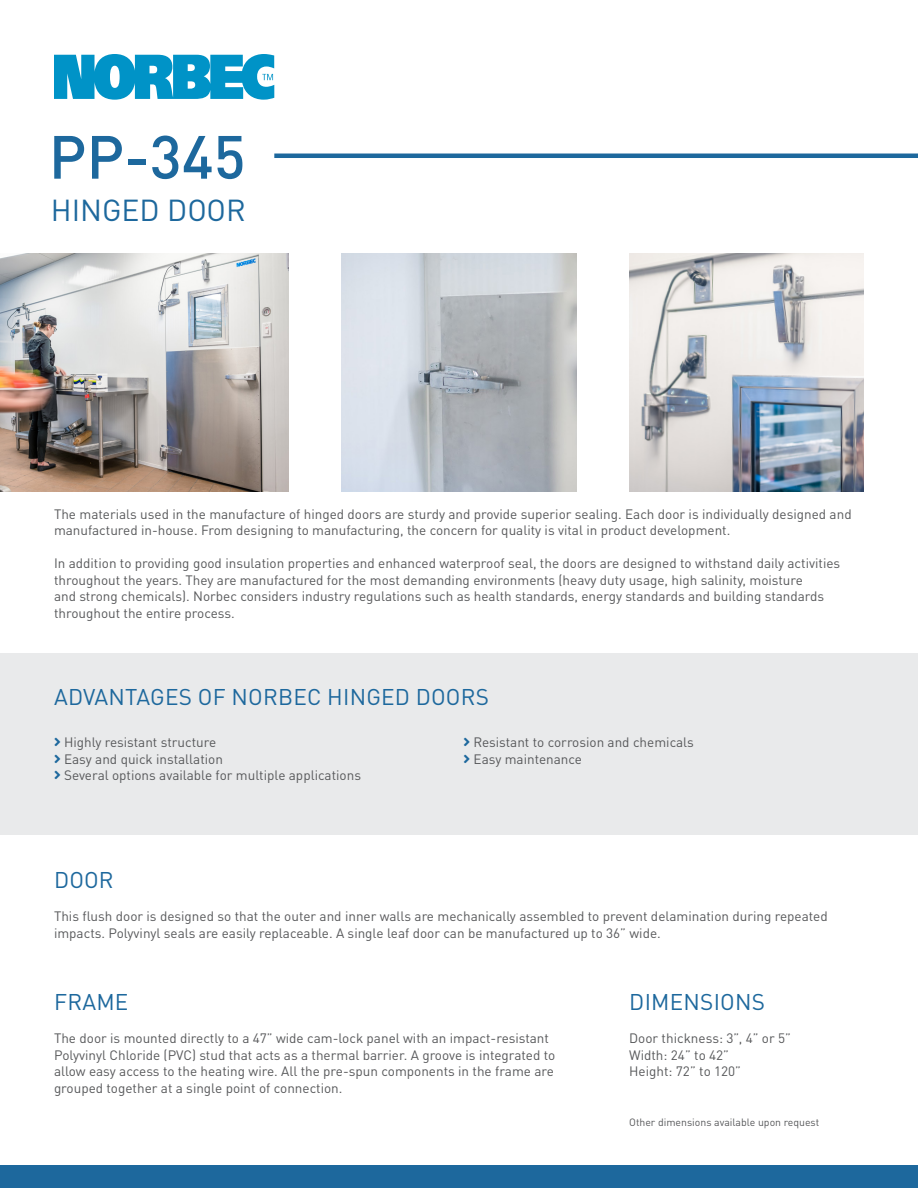
<style>
.page{position:relative;width:918px;height:1188px;background:#fff}
.page>*{position:absolute;margin:0;border:0;box-sizing:border-box;transform-origin:0 0}
.Gros_Titre{font:500 60px "DINOT";color:#1d689d}
.t1{font:30px "DINOT";color:#1d689d}
.grands_titres{font:22.5px "DINOT";letter-spacing:.01em;color:#1d689d}
.Texte{font:13.5px/16.5px "DINOT";color:#57585a}
.notes{font:10.5px "DINOT";color:#57585a}
</style>
<div class="page">
<svg style="left:54px;top:54px;width:220px;height:46px;background:#31a7d1"></svg>
<img style="left:0;top:254px;width:289px;height:237px">
<img style="left:342px;top:254px;width:234px;height:237px">
<img style="left:629px;top:254px;width:235px;height:237px">
<div style="left:0;top:653px;width:918px;height:182px;background:#e9eaeb"></div>
<hr style="left:274px;top:154px;width:644px;height:4px;background:#1d689d">
<div style="left:0;top:1165px;width:918px;height:23px;background:#1d689d"></div>
<p class="Gros_Titre" style="left:49px;top:119px;width:198px">PP-345</p>
<p class="t1" style="left:51px;top:191px;width:197px">HINGED DOOR</p>
<p class="Texte" style="left:54px;top:506px;width:799px">The materials used in the manufacture of hinged doors are sturdy and provide superior sealing. Each door is individually designed and manufactured in-house. From designing to manufacturing, the concern for quality is vital in product development.</p>
<p class="Texte" style="left:54px;top:555px;width:788px">In addition to providing good insulation properties and enhanced waterproof seal, the doors are designed to withstand daily activities throughout the years. They are manufactured for the most demanding environments (heavy duty usage, high salinity, moisture<br>and strong chemicals). Norbec considers industry regulations such as health standards, energy standards and building standards throughout the entire process.</p>
<p class="grands_titres" style="left:54px;top:683px;width:436px">ADVANTAGES OF NORBEC HINGED DOORS</p>
<p class="Texte" style="left:64px;top:734px;width:154px">Highly resistant structure</p>
<p class="Texte" style="left:64px;top:751px;width:160px">Easy and quick installation</p>
<p class="Texte" style="left:64px;top:767px;width:298px">Several options available for multiple applications</p>
<p class="Texte" style="left:474px;top:734px;width:222px">Resistant to corrosion and chemicals</p>
<p class="Texte" style="left:474px;top:751px;width:110px">Easy maintenance</p>
<p class="grands_titres" style="left:54px;top:866px;width:61px">DOOR</p>
<p class="Texte" style="left:54px;top:908px;width:775px">This flush door is designed so that the outer and inner walls are mechanically assembled to prevent delamination during repeated impacts. Polyvinyl seals are easily replaceable. A single leaf door can be manufactured up to 36” wide.</p>
<p class="grands_titres" style="left:54px;top:988px;width:76px">FRAME</p>
<p class="Texte" style="left:54px;top:1030px;width:497px">The door is mounted directly to a 47” wide cam-lock panel with an impact-resistant</p>
<p class="Texte" style="left:54px;top:1046px;width:503px">Polyvinyl Chloride (PVC) stud that acts as a thermal barrier. A groove is integrated to</p>
<p class="Texte" style="left:54px;top:1063px;width:501px">allow easy access to the heating wire. All the pre-spun components in the frame are</p>
<p class="Texte" style="left:54px;top:1079px;width:290px">grouped together at a single point of connection.</p>
<p class="grands_titres" style="left:629px;top:988px;width:137px">DIMENSIONS</p>
<p class="Texte" style="left:629px;top:1030px;width:163px">Door thickness: 3”, 4” or 5”</p>
<p class="Texte" style="left:629px;top:1046px;width:101px">Width: 24” to 42”</p>
<p class="Texte" style="left:629px;top:1063px;width:113px">Height: 72” to 120”</p>
<p class="notes" style="left:629px;top:1115px;width:191px">Other dimensions available upon request</p>
</div>
